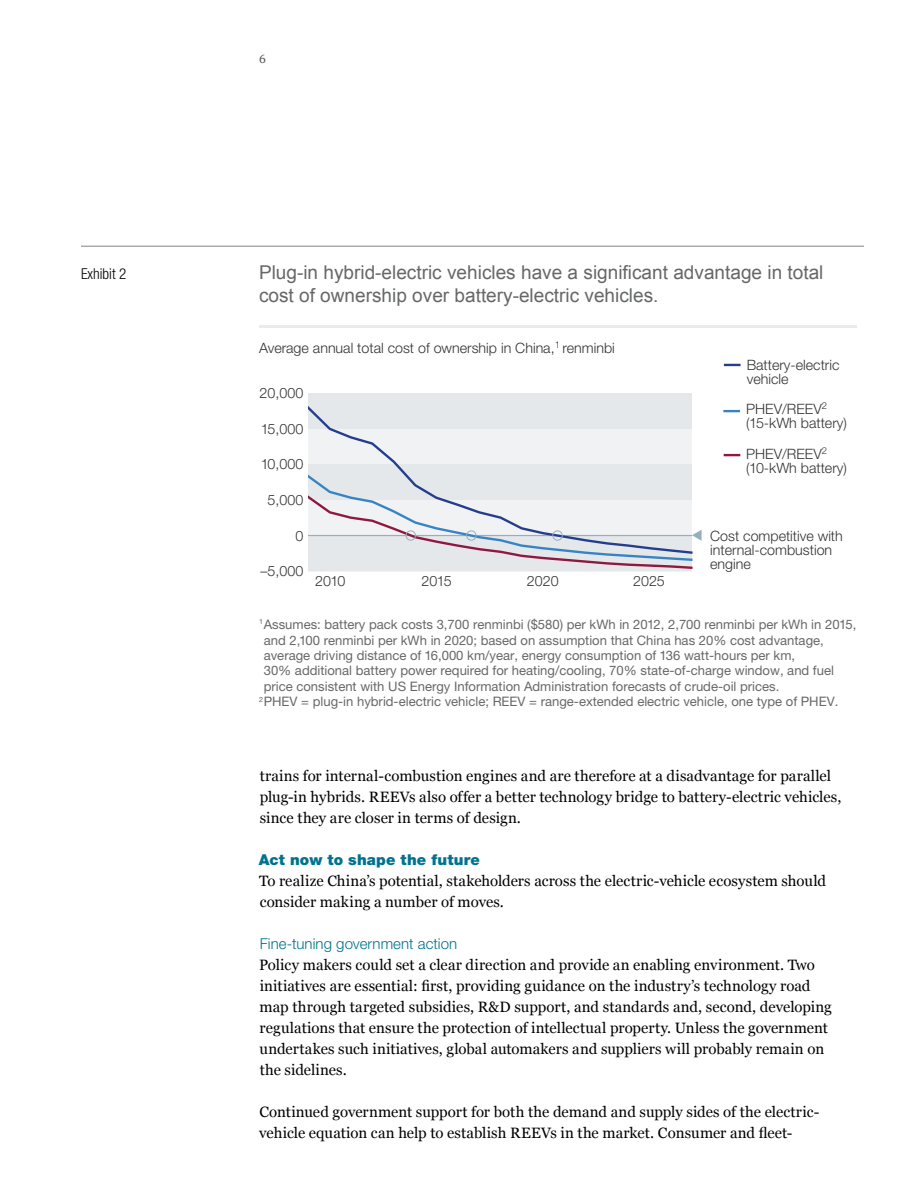
<style>
.page{position:relative;width:918px;height:1188px;background:#fff}
.page>*{position:absolute;margin:0;border:0;box-sizing:border-box;transform-origin:0 0}
.t1{font:19.05px/23.9px "Arial";color:#666767}
.t2{font:15px/21px "Georgia";letter-spacing:.005em;color:#000}
.t3{font:300 15px "Helvetica Neue LT Std";letter-spacing:.005em;color:#00728f}
.t4{font:900 15px "Helvetica Neue LT Std";letter-spacing:.015em;color:#00728f}
.t5{font:300 condensed 15px "Helvetica Neue LT Std";color:#000}
.t6{font:300 14.25px/14.2px "Helvetica Neue LT Std";color:#333}
.t7{font:13.05px "Helvetica Neue LT Std";color:#666867}
.t8{font:12px "Georgia";color:#58595b}
</style>
<div class="page">
<hr style="left:259px;top:325px;width:597px;height:2px;background:#ebebeb">
<div style="left:308px;top:393px;width:384px;height:36px;background:#e4e8eb"></div>
<div style="left:308px;top:536px;width:384px;height:35px;background:#e4e8eb"></div>
<svg style="left:308px;top:406px;width:384px;height:64px"></svg>
<svg style="left:724px;top:364px;width:17px;height:2px"></svg>
<svg style="left:723px;top:410px;width:17px;height:2px"></svg>
<svg style="left:724px;top:454px;width:16px;height:2px"></svg>
<svg style="left:308px;top:470px;width:394px;height:99px"></svg>
<div style="left:406px;top:531px;width:10px;height:10px;border:1px solid #97aebb;border-radius:50%"></div>
<div style="left:466px;top:531px;width:10px;height:10px;border:1px solid #97aebb;border-radius:50%"></div>
<div style="left:553px;top:531px;width:10px;height:10px;border:1px solid #97aebb;border-radius:50%"></div>
<hr style="left:81px;top:246px;width:783px;height:1px;background:#848487">
<p class="t8" style="left:259px;top:52px;width:8px">6</p>
<p class="t5" style="left:81px;top:265px;width:47px">Exhibit 2</p>
<p class="t1" style="left:259px;top:260px;width:566px">Plug-in hybrid-electric vehicles have a significant advantage in total cost of ownership over battery-electric vehicles.</p>
<p class="t6" style="left:259px;top:341px;width:357px">Average annual total cost of ownership in China,<sup>1</sup> renminbi</p>
<p class="t6" style="left:260px;top:385px;width:45px">20,000</p>
<p class="t6" style="left:261px;top:421px;width:44px">15,000</p>
<p class="t6" style="left:261px;top:457px;width:44px">10,000</p>
<p class="t6" style="left:268px;top:492px;width:37px">5,000</p>
<p class="t6" style="left:295px;top:528px;width:9px">0</p>
<p class="t6" style="left:260px;top:564px;width:44px">–5,000</p>
<p class="t6" style="left:315px;top:574px;width:32px">2010</p>
<p class="t6" style="left:421px;top:574px;width:32px">2015</p>
<p class="t6" style="left:527px;top:574px;width:33px">2020</p>
<p class="t6" style="left:633px;top:574px;width:33px">2025</p>
<p class="t6" style="left:747px;top:357px;width:94px">Battery-electric vehicle</p>
<p class="t6" style="left:746px;top:402px;width:102px">PHEV/REEV<sup>2 </sup>(15-kWh battery)</p>
<p class="t6" style="left:746px;top:446px;width:102px">PHEV/REEV<sup>2 </sup>(10-kWh battery)</p>
<p class="t6" style="left:710px;top:528px;width:134px">Cost competitive with internal-combustion engine</p>
<p class="t7" style="left:259px;top:617px;width:599px"><sup>1</sup> Assumes: battery pack costs 3,700 renminbi ($580) per kWh in 2012, 2,700 renminbi per kWh in 2015,</p>
<p class="t7" style="left:264px;top:632px;width:562px">and 2,100 renminbi per kWh in 2020; based on assumption that China has 20% cost advantage,</p>
<p class="t7" style="left:264px;top:648px;width:533px">average driving distance of 16,000 km/year, energy consumption of 136 watt-hours per km,</p>
<p class="t7" style="left:264px;top:663px;width:572px">30% additional battery power required for heating/cooling, 70% state-of-charge window, and fuel</p>
<p class="t7" style="left:264px;top:679px;width:517px">price consistent with US Energy Information Administration forecasts of crude-oil prices.</p>
<p class="t7" style="left:259px;top:694px;width:581px"><sup>2</sup> PHEV = plug-in hybrid-electric vehicle; REEV = range-extended electric vehicle, one type of PHEV.</p>
<p class="t2" style="left:260px;top:766px;width:583px">trains for internal-combustion engines and are therefore at a disadvantage for parallel plug-in hybrids. REEVs also offer a better technology bridge to battery-electric vehicles, since they are closer in terms of design.</p>
<p class="t4" style="left:259px;top:851px;width:223px">Act now to shape the future</p>
<p class="t2" style="left:259px;top:871px;width:568px">To realize China’s potential, stakeholders across the electric-vehicle ecosystem should consider making a number of moves.</p>
<p class="t3" style="left:260px;top:935px;width:199px">Fine-tuning government action</p>
<p class="t2" style="left:259px;top:955px;width:574px">Policy makers could set a clear direction and provide an enabling environment. Two initiatives are essential: first, providing guidance on the industry’s technology road map through targeted subsidies, R&amp;D support, and standards and, second, developing regulations that ensure the protection of intellectual property. Unless the government undertakes such initiatives, global automakers and suppliers will probably remain on the sidelines.</p>
<p class="t2" style="left:259px;top:1102px;width:562px">Continued government support for both the demand and supply sides of the electric&shy;vehicle equation can help to establish REEVs in the market. Consumer and fleet-</p>
</div>
